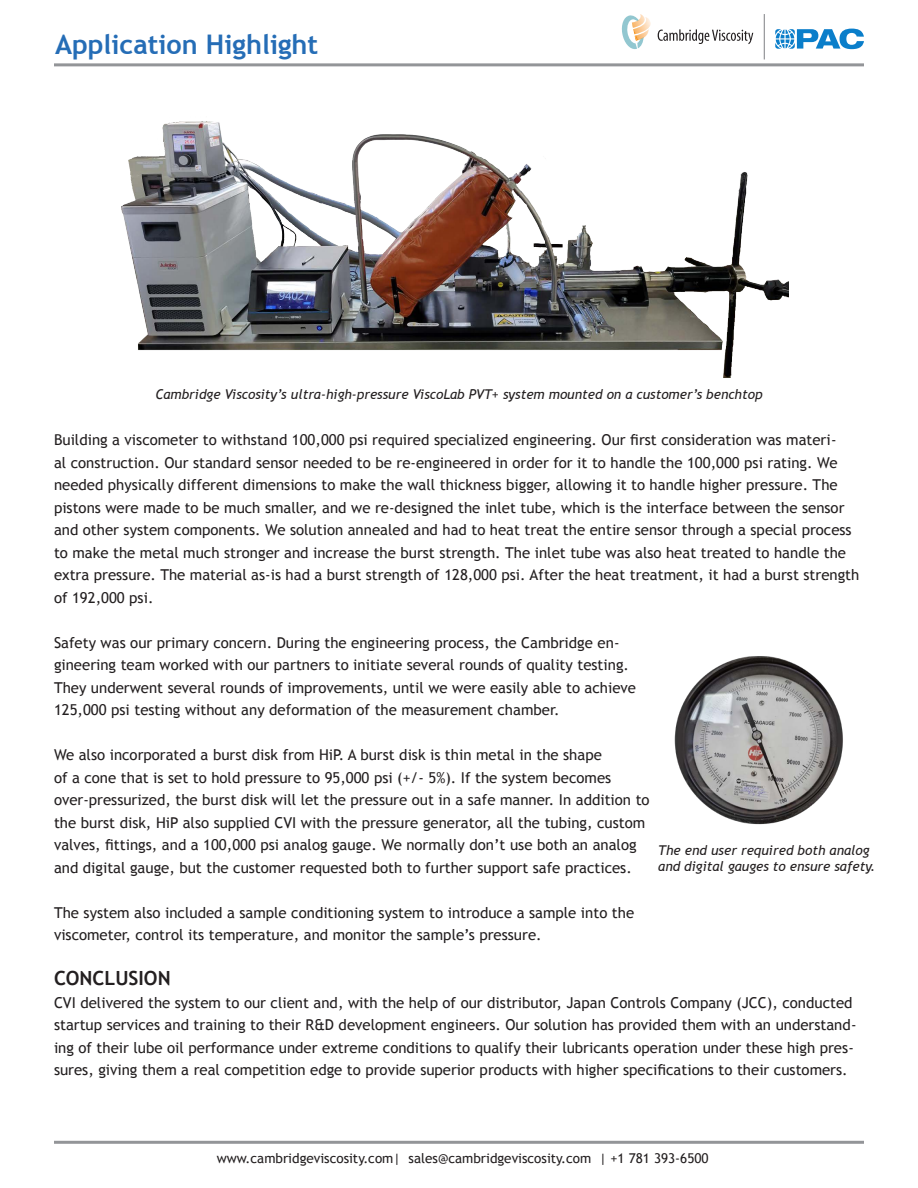
<style>
.page{position:relative;width:918px;height:1188px;background:#fff}
.page>*{position:absolute;margin:0;border:0;box-sizing:border-box;transform-origin:0 0}
.t1{font:700 27px "Trebuchet MS";color:#256db6}
.t2{font:700 19.5px "Trebuchet MS";color:#231f20}
.t3{font:15px/22.5px "Trebuchet MS";color:#231f20}
.t4{font:italic 13.5px/16.2px "Trebuchet MS";color:#231f20}
.t5{font:13.5px "Trebuchet MS";color:#231f20}
</style>
<div class="page">
<hr style="left:54px;top:63px;width:810px;height:3px;background:#939598">
<hr style="left:54px;top:1141px;width:810px;height:3px;background:#939598">
<img style="left:674px;top:656px;width:169px;height:169px">
<img style="left:121px;top:121px;width:668px;height:257px">
<svg style="left:621px;top:14px;width:132px;height:35px"></svg>
<svg style="left:775px;top:29px;width:89px;height:20px"></svg>
<hr style="left:764px;top:14px;width:1px;height:45px;background:#999b9e">
<p class="t1" style="left:55px;top:27px;width:265px">Application Highlight</p>
<p class="t4" style="left:155px;top:386px;width:609px">Cambridge Viscosity’s ultra-high-pressure ViscoLab PVT+ system mounted on a customer’s benchtop</p>
<p class="t3" style="left:54px;top:429px;width:807px">Building a viscometer to withstand 100,000 psi required specialized engineering. Our first consideration was materi-<br>al construction. Our standard sensor needed to be re-engineered in order for it to handle the 100,000 psi rating. We needed physically different dimensions to make the wall thickness bigger, allowing it to handle higher pressure. The pistons were made to be much smaller, and we re-designed the inlet tube, which is the interface between the sensor and other system components. We solution annealed and had to heat treat the entire sensor through a special process to make the metal much stronger and increase the burst strength. The inlet tube was also heat treated to handle the extra pressure. The material as-is had a burst strength of 128,000 psi. After the heat treatment, it had a burst strength of 192,000 psi.</p>
<p class="t3" style="left:54px;top:631px;width:584px">Safety was our primary concern. During the engineering process, the Cambridge en&shy;gineering team worked with our partners to initiate several rounds of quality testing.<br>They underwent several rounds of improvements, until we were easily able to achieve 125,000 psi testing without any deformation of the measurement chamber.</p>
<p class="t3" style="left:54px;top:744px;width:597px">We also incorporated a burst disk from HiP. A burst disk is thin metal in the shape<br>of a cone that is set to hold pressure to 95,000 psi (+/- 5%). If the system becomes over-pressurized, the burst disk will let the pressure out in a safe manner. In addition to the burst disk, HiP also supplied CVI with the pressure generator, all the tubing, custom valves, fittings, and a 100,000 psi analog gauge. We normally don’t use both an analog and digital gauge, but the customer requested both to further support safe practices.</p>
<p class="t3" style="left:54px;top:901px;width:582px">The system also included a sample conditioning system to introduce a sample into the viscometer, control its temperature, and monitor the sample’s pressure.</p>
<p class="t2" style="left:54px;top:966px;width:118px">CONCLUSION</p>
<p class="t3" style="left:54px;top:991px;width:804px">CVI delivered the system to our client and, with the help of our distributor, Japan Controls Company (JCC), conducted startup services and training to their R&amp;D development engineers. Our solution has provided them with an understand&shy;ing of their lube oil performance under extreme conditions to qualify their lubricants operation under these high pres&shy;sures, giving them a real competition edge to provide superior products with higher specifications to their customers.</p>
<p class="t4" style="left:658px;top:842px;width:219px">The end user required both analog and digital gauges to ensure safety.</p>
<p class="t5" style="left:217px;top:1151px;width:493px">www.cambridgeviscosity.com| sales@cambridgeviscosity.com | +1 781 393-6500</p>
</div>
